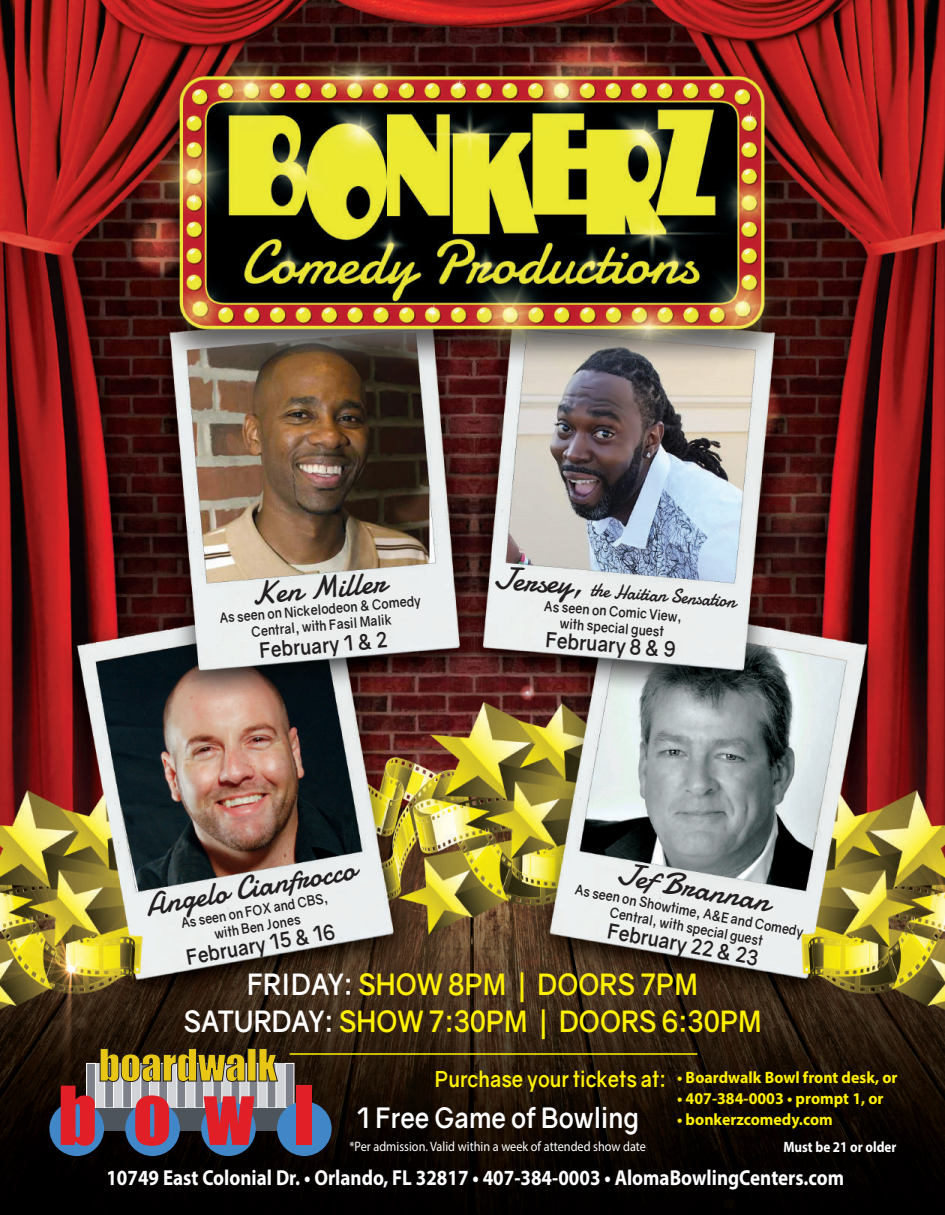
<style>
.page{position:relative;width:945px;height:1215px;background:#fff}
.page>*{position:absolute;margin:0;border:0;box-sizing:border-box;transform-origin:0 0}
.t1{font:32.1px "Damion";color:#231f20}
.t2{font:700 29.25px/37.2px "Gravity";color:#fff101;text-align:center;scale:.9 1}
.t3{font:700 28.05px "Gravity";color:#fff;scale:.9 1}
.t4{font:700 21.75px "Myriad Pro";color:#fff;scale:.88 1}
.t5{font:700 20.85px "Gravity";color:#231f20;scale:.9 1}
.t6{font:20.4px "Damion";color:#231f20;scale:.9 1}
.t7{font:700 16.5px "Myriad Pro";color:#fff101;scale:.96 1}
.t8{font:700 15px "Myriad Pro";color:#fff;scale:.88 1}
.t9{font:700 13.95px/16.2px "Gravity";color:#231f20;text-align:center;scale:.88 1}
.t10{font:13.65px "Myriad Pro";color:#fff;scale:.9 1}
.s1{font-size:32.1px}
.s2{color:#fff}
.s3{font-family:"Gravity";font-size:21.9px}
</style>
<div class="page">
<img style="left:0;top:0;width:945px;height:1215px">
<div style="left:87px;top:1063px;width:207px;height:45px;background:#d1d3d6"></div>
<div style="left:285px;top:1063px;width:9px;height:45px;background:#7e818a"></div>
<div style="left:285px;top:1063px;width:9px;height:45px;border:1px solid #fff"></div>
<div style="left:125px;top:1101px;width:55px;height:55px;background:#4187c7;border-radius:50%"></div>
<div style="left:49px;top:1101px;width:55px;height:55px;background:#4187c7;border-radius:50%"></div>
<div style="left:277px;top:1101px;width:55px;height:55px;background:#4187c7;border-radius:50%"></div>
<div style="left:201px;top:1101px;width:55px;height:55px;background:#4187c7;border-radius:50%"></div>
<div style="left:297px;top:1086px;width:15px;height:59px;background:#e11f26"></div>
<svg style="left:61px;top:1048px;width:217px;height:98px"></svg>
<hr style="left:290px;top:1053px;width:407px;height:2px;background:#fff101">
<h1 class="t1" style="left:249px;top:572px;width:137px;rotate:-5deg">Ken Miller</h1>
<p class="t9" style="left:219px;top:610px;width:231px;rotate:-5deg">As seen on Nickelodeon &amp; Comedy<br>Central, with Fasil Malik</p>
<h3 class="t5" style="left:258px;top:638px;width:144px;rotate:-5deg">February 1 &amp; 2</h3>
<h3 class="t6" style="left:495px;top:566px;width:271px;rotate:5deg"><span class="s1">Jersey,</span> the Haitian Sensation</h3>
<p class="t9" style="left:545px;top:598px;width:159px;rotate:4deg">As seen on Comic View, with special guest</p>
<h3 class="t5" style="left:546px;top:627px;width:146px;rotate:4deg">February 8 &amp; 9</h3>
<h1 class="t1" style="left:142px;top:884px;width:214px;rotate:-10deg">Angelo Cianfrocco</h1>
<p class="t9" style="left:180px;top:915px;width:171px;rotate:-10deg">As seen on FOX and CBS, with Ben Jones</p>
<h3 class="t5" style="left:184px;top:944px;width:169px;rotate:-10deg">February 15 &amp; 16</h3>
<h1 class="t1" style="left:622px;top:851px;width:157px;rotate:11deg">Jef Brannan</h1>
<p class="t9" style="left:577px;top:883px;width:265px;rotate:10deg">As seen on Showtime, A&amp;E and Comedy<br>Central, with special guest</p>
<h3 class="t5" style="left:611px;top:917px;width:171px;rotate:11deg">February 22 &amp; 23</h3>
<h2 class="t2" style="left:183px;top:966px;width:644px"><span class="s2">FRIDAY:</span> SHOW 8PM | DOORS 7PM<br><span class="s2">SATURDAY:</span> SHOW 7:30PM | DOORS 6:30PM</h2>
<p class="t7" style="left:435px;top:1067px;width:483px"><span class="s3">Purchase your tickets at:</span> • Boardwalk Bowl front desk, or</p>
<p class="t7" style="left:677px;top:1088px;width:217px">• 407-384-0003 • prompt 1, or</p>
<p class="t7" style="left:677px;top:1109px;width:164px">• bonkerzcomedy.com</p>
<h3 class="t3" style="left:356px;top:1100px;width:316px">1 Free Game of Bowling</h3>
<p class="t10" style="left:349px;top:1138px;width:331px">*Per admission. Valid within a week of attended show date</p>
<p class="t8" style="left:783px;top:1137px;width:130px">Must be 21 or older</p>
<h3 class="t4" style="left:106px;top:1164px;width:840px">10749 East Colonial Dr. • Orlando, FL 32817 • 407-384-0003 • AlomaBowlingCenters.com</h3>
</div>
